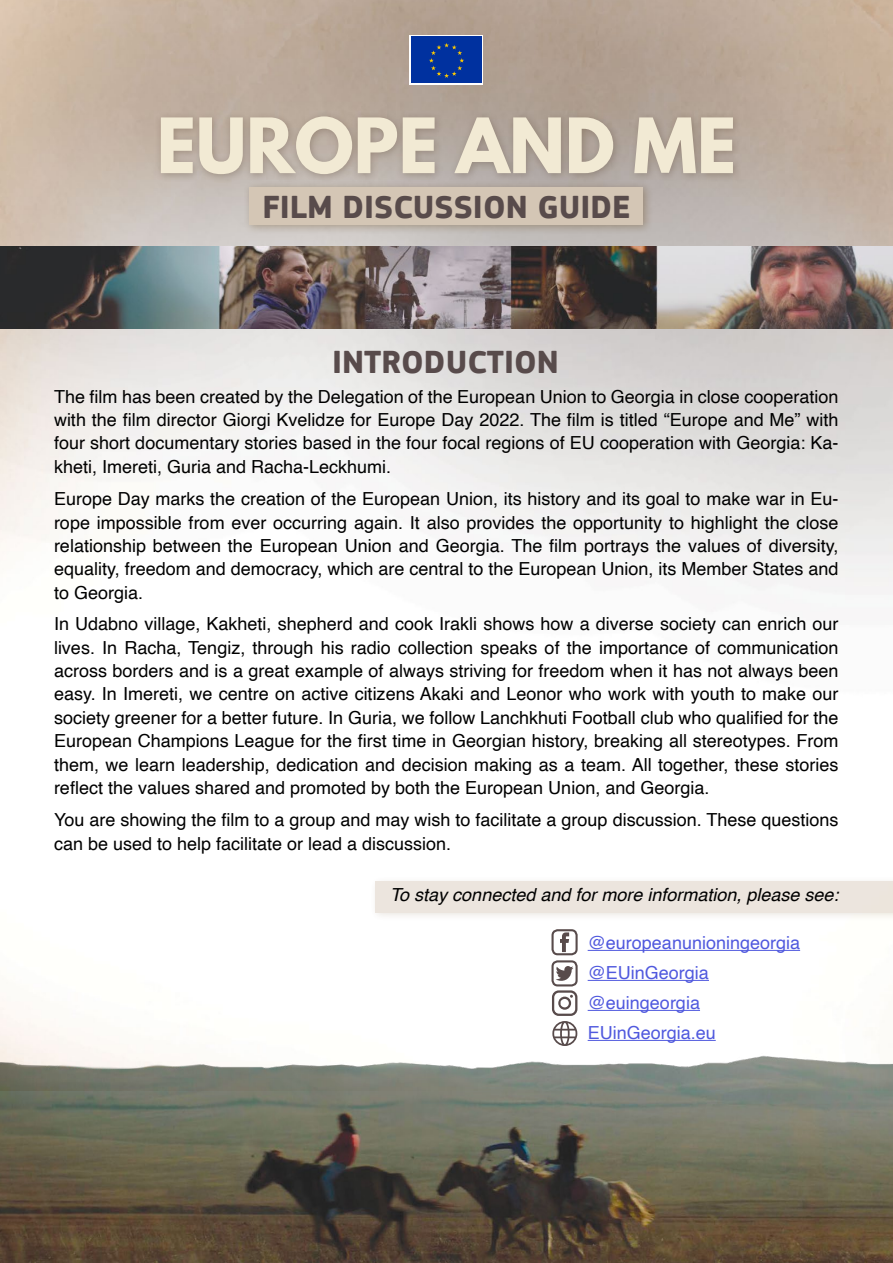
<style>
.page{position:relative;width:893px;height:1263px;background:#fff}
.page>*{position:absolute;margin:0;border:0;box-sizing:border-box;transform-origin:0 0}
.t1{font:700 67.5px "League Spartan";color:#f2ead4}
.t2{font:700 33px "PF Square Sans Pro";color:#584b4b}
.t3{font:18px/23.4px "Helvetica";color:#000;text-align:justify}
.t4{font:18px "Helvetica";color:#5059de}
.t5{font:italic 18px "Helvetica";color:#000}
</style>
<div class="page">
<img style="left:0;top:0;width:893px;height:595px">
<img style="left:0;top:932px;width:893px;height:331px">
<img style="left:0;top:247px;width:893px;height:81px">
<div style="left:154px;top:110px;width:588px;height:74px;background:#4c351f;opacity:.3"></div>
<div style="left:243px;top:181px;width:410px;height:54px;background:#573500;opacity:.3"></div>
<div style="left:250px;top:187px;width:393px;height:38px;background:#d4c6b5"></div>
<div style="left:369px;top:875px;width:524px;height:47px;background:#573500;opacity:.3"></div>
<div style="left:376px;top:882px;width:517px;height:31px;background:#ece5de"></div>
<div style="left:551px;top:929px;width:27px;height:26px;border:2px solid #584b4b;border-radius:5px"></div>
<div style="left:551px;top:960px;width:27px;height:26px;border:2px solid #584b4b;border-radius:5px"></div>
<div style="left:410px;top:35px;width:73px;height:50px;background:linear-gradient(to right,#fff,#fff)"></div>
<div style="left:411px;top:37px;width:70px;height:46px;background:#00319f"></div>
<svg style="left:429px;top:43px;width:35px;height:35px"></svg>
<svg style="left:560px;top:932px;width:9px;height:20px"></svg>
<svg style="left:556px;top:966px;width:17px;height:15px"></svg>
<svg style="left:552px;top:990px;width:25px;height:56px"></svg>
<hr style="left:588px;top:950px;width:212px;height:1px;background:#5059de">
<hr style="left:588px;top:980px;width:121px;height:1px;background:#5059de">
<hr style="left:588px;top:1010px;width:112px;height:1px;background:#5059de">
<hr style="left:588px;top:1040px;width:128px;height:1px;background:#5059de">
<p class="t1" style="left:157px;top:93px;width:581px">EUROPE AND ME</p>
<p class="t2" style="left:262px;top:188px;width:370px">FILM DISCUSSION GUIDE</p>
<p class="t2" style="left:332px;top:342px;width:228px">INTRODUCTION</p>
<p class="t3" style="left:54px;top:385px;width:786px">The film has been created by the Delegation of the European Union to Georgia in close cooperation with the film director Giorgi Kvelidze for Europe Day 2022. The film is titled “Europe and Me” with four short documentary stories based in the four focal regions of EU cooperation with Georgia: Ka&shy;kheti, Imereti, Guria and Racha-Leckhumi.</p>
<p class="t3" style="left:54px;top:488px;width:786px">Europe Day marks the creation of the European Union, its history and its goal to make war in Eu&shy;rope impossible from ever occurring again. It also provides the opportunity to highlight the close relationship between the European Union and Georgia. The film portrays the values of diversity, equality, freedom and democracy, which are central to the European Union, its Member States and to Georgia.</p>
<p class="t3" style="left:54px;top:613px;width:786px">In Udabno village, Kakheti, shepherd and cook Irakli shows how a diverse society can enrich our lives. In Racha, Tengiz, through his radio collection speaks of the importance of communication across borders and is a great example of always striving for freedom when it has not always been easy. In Imereti, we centre on active citizens Akaki and Leonor who work with youth to make our society greener for a better future. In Guria, we follow Lanchkhuti Football club who qualified for the European Champions League for the first time in Georgian history, breaking all stereotypes. From them, we learn leadership, dedication and decision making as a team. All together, these stories reflect the values shared and promoted by both the European Union, and Georgia.</p>
<p class="t3" style="left:54px;top:809px;width:786px">You are showing the film to a group and may wish to facilitate a group discussion. These questions can be used to help facilitate or lead a discussion.</p>
<p class="t5" style="left:390px;top:881px;width:450px">To stay connected and for more information, please see:</p>
<p class="t4" style="left:588px;top:929px;width:214px">@europeanunioningeorgia</p>
<p class="t4" style="left:588px;top:959px;width:123px">@EUinGeorgia</p>
<p class="t4" style="left:588px;top:989px;width:114px">@euingeorgia</p>
<p class="t4" style="left:588px;top:1019px;width:130px">EUinGeorgia.eu</p>
</div>
